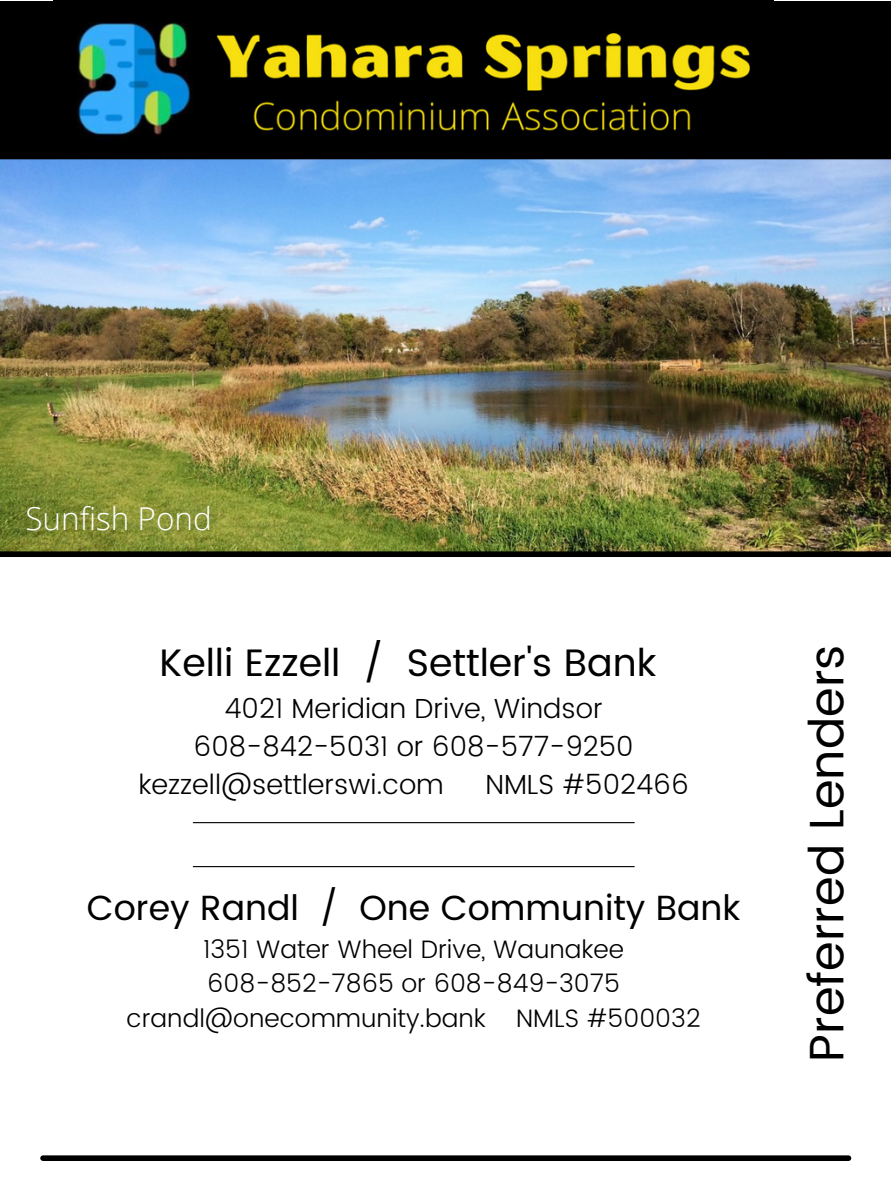
<style>
.page{position:relative;width:891px;height:1188px;background:#fff}
.page>*{position:absolute;margin:0;border:0;box-sizing:border-box;transform-origin:0 0}
.t1{font:48.3px "Poppins";color:#000}
.t2{font:38.25px "Poppins";color:#000}
.t3{font:34.95px "Poppins";color:#000}
.t4{font:300 31.5px "Open Sans";color:#fff}
.t5{font:300 27.6px "Poppins";color:#000}
.t6{font:300 25.2px "Poppins";color:#000}
</style>
<div class="page">
<img style="left:0;top:159px;width:891px;height:392px">
<div style="left:43px;top:1155px;width:806px;height:6px;background:#000"></div>
<hr style="left:193px;top:866px;width:441px;height:1px;background:#000">
<div style="left:0;top:551px;width:891px;height:6px;background:#000"></div>
<div style="left:0;top:1px;width:891px;height:158px;background:#000"></div>
<hr style="left:193px;top:822px;width:441px;height:1px;background:#000">
<img style="left:54px;top:0;width:720px;height:137px">
<p class="t4" style="left:26px;top:496px;width:188px">Sunfish Pond</p>
<p class="t2" style="left:160px;top:641px;width:498px">Kelli Ezzell / Settler's Bank</p>
<p class="t5" style="left:224px;top:692px;width:380px">4021 Meridian Drive, Windsor</p>
<p class="t5" style="left:194px;top:730px;width:442px">608-842-5031 or 608-577-9250</p>
<p class="t5" style="left:138px;top:769px;width:307px">kezzell@settlerswi.com</p>
<p class="t5" style="left:485px;top:769px;width:205px">NMLS #502466</p>
<p class="t3" style="left:87px;top:887px;width:655px">Corey Randl / One Community Bank</p>
<p class="t6" style="left:203px;top:934px;width:423px">1351 Water Wheel Drive, Waunakee</p>
<p class="t6" style="left:207px;top:969px;width:414px">608-852-7865 or 608-849-3075</p>
<p class="t6" style="left:127px;top:1004px;width:576px">crandl@onecommunity.bank NMLS #500032</p>
<p class="t1" style="left:799px;top:1062px;width:419px;rotate:-90deg">Preferred Lenders</p>
</div>
